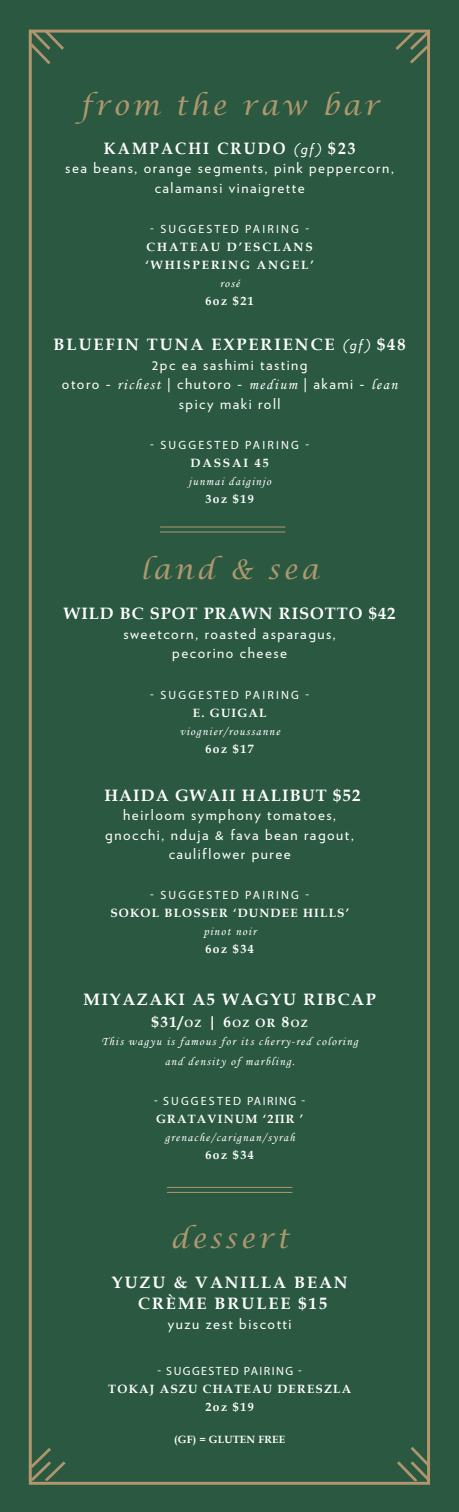
<style>
.page{position:relative;width:459px;height:1512px;background:#2a5841}
.page>*{position:absolute;margin:0;border:0;box-sizing:border-box;transform-origin:0 0}
.t1{font:italic 27px "Lucida Calligraphy";letter-spacing:.12em;color:#ae986e}
.t2{font:700 16.5px "Book Antiqua";letter-spacing:.12em;color:#fff}
.t3{font:700 16.5px "Book Antiqua";letter-spacing:.06em;color:#fff}
.t4{font:700 16.5px "Book Antiqua";letter-spacing:.1em;color:#fff}
.t5{font:700 16.5px "Book Antiqua";letter-spacing:.14em;color:#fff;scale:.93 1}
.t6{font:700 16.5px "Book Antiqua";letter-spacing:.07em;color:#fff}
.t7{font:15px/19.5px "Verlag";letter-spacing:.1em;color:#fff;text-align:center}
.t8{font:700 15px "Book Antiqua";color:#fff}
.t9{font:12px/18px "Monotype Corsiva";letter-spacing:.1em;color:#fff}
.t10{font:700 12px "Book Antiqua";letter-spacing:.1em;color:#fff}
.t11{font:12px "Myriad Pro";letter-spacing:.18em;color:#fff}
.t12{font:700 12px "Book Antiqua";letter-spacing:.16em;color:#fff}
.t13{font:12px "Myriad Pro";letter-spacing:.12em;color:#fff}
.t14{font:700 10.5px "Book Antiqua";letter-spacing:.02em;color:#fff}
.s1{font-family:"Verlag";font-weight:400;font-style:italic;font-size:15px}
.s2{font-family:"Monotype Corsiva"}
.s3{font-family:"Book Antiqua";font-weight:700}
.s4{font-size:10.5px}
.s5{font-size:12px}
</style>
<div class="page">
<svg style="left:33px;top:34px;width:31px;height:30px"></svg>
<svg style="left:397px;top:1447px;width:29px;height:34px"></svg>
<svg style="left:395px;top:34px;width:31px;height:30px"></svg>
<svg style="left:33px;top:1448px;width:33px;height:33px"></svg>
<hr style="left:160px;top:526px;width:125px;height:2px;background:#ae986e">
<hr style="left:160px;top:531px;width:125px;height:2px;background:#ae986e">
<hr style="left:167px;top:1187px;width:125px;height:1px;background:#ae986e">
<hr style="left:167px;top:1192px;width:125px;height:1px;background:#ae986e">
<div style="left:29px;top:30px;width:401px;height:1455px;border:3px solid #b3966e"></div>
<p class="t1" style="left:80px;top:89px;width:300px">from the raw bar</p>
<p class="t5" style="left:104px;top:137px;width:272px">KAMPACHI CRUDO <span class="s1">(gf)</span> $23</p>
<p class="t7" style="left:65px;top:157px;width:330px">sea beans, orange segments, pink peppercorn, calamansi vinaigrette</p>
<p class="t11" style="left:150px;top:222px;width:160px">- SUGGESTED PAIRING -</p>
<p class="t12" style="left:147px;top:239px;width:168px">CHATEAU D’ESCLANS</p>
<p class="t12" style="left:146px;top:257px;width:170px">‘WHISPERING ANGEL’</p>
<p class="t9" style="left:220px;top:274px;width:21px">rosé</p>
<p class="t10" style="left:206px;top:293px;width:50px">6oz $21</p>
<p class="t2" style="left:54px;top:333px;width:354px">BLUEFIN TUNA EXPERIENCE <span class="s1">(gf)</span> $48</p>
<p class="t7" style="left:152px;top:354px;width:157px">2pc ea sashimi tasting</p>
<p class="t7" style="left:62px;top:373px;width:337px">otoro - <span class="s2">richest</span> | chutoro - <span class="s2">medium</span> | akami - <span class="s2">lean </span>spicy maki roll</p>
<p class="t11" style="left:150px;top:437px;width:160px">- SUGGESTED PAIRING -</p>
<p class="t9" style="left:189px;top:454px;width:84px"><span class="s3">DASSAI 45 </span>junmai daiginjo</p>
<p class="t10" style="left:206px;top:491px;width:50px">3oz $19</p>
<p class="t1" style="left:140px;top:553px;width:180px">land &amp; sea</p>
<p class="t3" style="left:64px;top:603px;width:333px">WILD BC SPOT PRAWN RISOTTO $42</p>
<p class="t7" style="left:123px;top:623px;width:214px">sweetcorn, roasted asparagus,</p>
<p class="t7" style="left:172px;top:643px;width:116px">pecorino cheese</p>
<p class="t11" style="left:150px;top:687px;width:160px">- SUGGESTED PAIRING -</p>
<p class="t10" style="left:193px;top:704px;width:75px">E. GUIGAL</p>
<p class="t9" style="left:180px;top:722px;width:102px">viognier/roussanne</p>
<p class="t10" style="left:206px;top:740px;width:50px">6oz $17</p>
<p class="t6" style="left:104px;top:784px;width:257px">HAIDA GWAII HALIBUT $52</p>
<p class="t7" style="left:123px;top:804px;width:214px">heirloom symphony tomatoes,</p>
<p class="t7" style="left:105px;top:824px;width:250px">gnocchi, nduja &amp; fava bean ragout,</p>
<p class="t7" style="left:169px;top:843px;width:124px">cauliflower puree</p>
<p class="t11" style="left:150px;top:888px;width:160px">- SUGGESTED PAIRING -</p>
<p class="t10" style="left:110px;top:905px;width:240px">SOKOL BLOSSER ‘DUNDEE HILLS’</p>
<p class="t9" style="left:203px;top:923px;width:54px">pinot noir</p>
<p class="t10" style="left:206px;top:941px;width:50px">6oz $34</p>
<p class="t4" style="left:84px;top:988px;width:294px">MIYAZAKI A5 WAGYU RIBCAP</p>
<p class="t8" style="left:152px;top:1012px;width:158px">$31/<span class="s4">OZ</span> | 6<span class="s4">OZ</span> <span class="s5">OR</span> 8<span class="s4">OZ</span></p>
<p class="t9" style="left:102px;top:1033px;width:258px">This wagyu is famous for its cherry-red coloring</p>
<p class="t9" style="left:165px;top:1052px;width:132px">and density of marbling.</p>
<p class="t11" style="left:154px;top:1094px;width:152px">- SUGGESTED PAIRING -</p>
<p class="t9" style="left:156px;top:1111px;width:149px;text-align:center"><span class="s3">GRATAVINUM ‘2ΠR ’ </span>grenache/carignan/syrah</p>
<p class="t10" style="left:206px;top:1147px;width:50px">6oz $34</p>
<p class="t1" style="left:170px;top:1222px;width:120px">dessert</p>
<p class="t2" style="left:112px;top:1271px;width:237px">YUZU &amp; VANILLA BEAN</p>
<p class="t2" style="left:138px;top:1292px;width:191px">CRÈME BRULEE $15</p>
<p class="t7" style="left:168px;top:1313px;width:125px">yuzu zest biscotti</p>
<p class="t13" style="left:157px;top:1364px;width:146px">- SUGGESTED PAIRING -</p>
<p class="t10" style="left:108px;top:1381px;width:244px">TOKAJ ASZU CHATEAU DERESZLA</p>
<p class="t10" style="left:206px;top:1399px;width:50px">2oz $19</p>
<p class="t14" style="left:174px;top:1432px;width:113px">(GF) = GLUTEN FREE</p>
</div>
